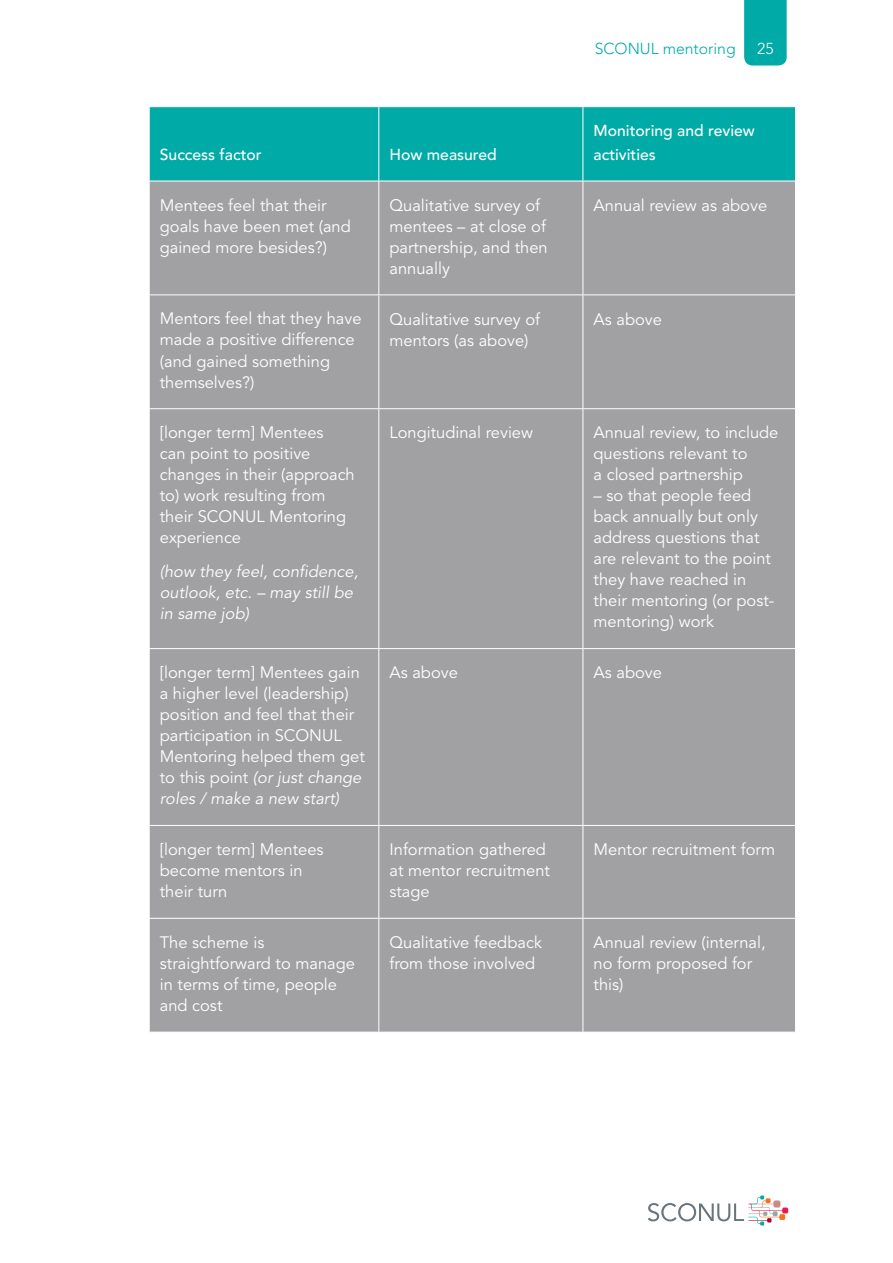
<style>
.page{position:relative;width:893px;height:1263px;background:#fff}
.page>*{position:absolute;margin:0;border:0;box-sizing:border-box;transform-origin:0 0}
.t1{font:16.5px/21px "Avenir";color:#fff}
.t2{font:italic 16.5px/21px "Avenir";color:#fff}
.t3{font:500 15.75px/24px "Avenir";color:#fff}
.t4{font:300 15.75px "Avenir";color:#00aaa6}
.t5{font:300 15.75px "Avenir";color:#fff}
.s1{font-style:italic}
</style>
<div class="page">
<div style="left:744px;top:0;width:43px;height:65px;background:#00aaa6"></div>
<svg style="left:648px;top:1195px;width:140px;height:30px"></svg>
<div style="left:150px;top:107px;width:645px;height:74px;background:#00aaa6"></div>
<div style="left:150px;top:182px;width:645px;height:850px;background:#a1a1a4"></div>
<hr style="left:149px;top:294px;width:230px;height:1px;background:#fff">
<hr style="left:379px;top:294px;width:204px;height:1px;background:#fff">
<hr style="left:583px;top:294px;width:213px;height:1px;background:#fff">
<hr style="left:149px;top:408px;width:230px;height:1px;background:#fff">
<hr style="left:379px;top:408px;width:204px;height:1px;background:#fff">
<hr style="left:583px;top:408px;width:213px;height:1px;background:#fff">
<hr style="left:149px;top:648px;width:230px;height:1px;background:#fff">
<hr style="left:379px;top:648px;width:204px;height:1px;background:#fff">
<hr style="left:583px;top:648px;width:213px;height:1px;background:#fff">
<hr style="left:149px;top:825px;width:230px;height:1px;background:#fff">
<hr style="left:379px;top:825px;width:204px;height:1px;background:#fff">
<hr style="left:583px;top:825px;width:213px;height:1px;background:#fff">
<hr style="left:149px;top:918px;width:230px;height:1px;background:#fff">
<hr style="left:379px;top:918px;width:204px;height:1px;background:#fff">
<hr style="left:583px;top:918px;width:213px;height:1px;background:#fff">
<hr style="left:378px;top:181px;width:1px;height:113px;background:#fff">
<hr style="left:583px;top:181px;width:1px;height:113px;background:#fff">
<hr style="left:378px;top:107px;width:1px;height:74px;background:#fff">
<hr style="left:583px;top:107px;width:1px;height:74px;background:#fff">
<hr style="left:378px;top:295px;width:1px;height:113px;background:#fff">
<hr style="left:583px;top:295px;width:1px;height:113px;background:#fff">
<hr style="left:378px;top:409px;width:1px;height:239px;background:#fff">
<hr style="left:583px;top:409px;width:1px;height:239px;background:#fff">
<hr style="left:378px;top:649px;width:1px;height:176px;background:#fff">
<hr style="left:583px;top:649px;width:1px;height:176px;background:#fff">
<hr style="left:378px;top:826px;width:1px;height:92px;background:#fff">
<hr style="left:583px;top:826px;width:1px;height:92px;background:#fff">
<hr style="left:378px;top:919px;width:1px;height:113px;background:#fff">
<hr style="left:583px;top:919px;width:1px;height:113px;background:#fff">
<p class="t3" style="left:160px;top:143px;width:103px">Success factor</p>
<p class="t3" style="left:389px;top:143px;width:109px">How measured</p>
<p class="t4" style="left:595px;top:40px;width:142px">SCONUL mentoring</p>
<p class="t5" style="left:757px;top:40px;width:18px">25</p>
<p class="t3" style="left:594px;top:119px;width:163px">Monitoring and review activities</p>
<p class="t1" style="left:160px;top:195px;width:193px">Mentees feel that their goals have been met (and gained more besides?)</p>
<p class="t1" style="left:389px;top:195px;width:160px">Qualitative survey of mentees – at close of partnership, and then annually</p>
<p class="t1" style="left:594px;top:195px;width:175px">Annual review as above</p>
<p class="t1" style="left:160px;top:309px;width:203px">Mentors feel that they have made a positive difference (and gained something themselves?)</p>
<p class="t1" style="left:389px;top:309px;width:152px">Qualitative survey of mentors (as above)</p>
<p class="t1" style="left:594px;top:309px;width:70px">As above</p>
<p class="t1" style="left:160px;top:423px;width:196px">[longer term] Mentees<br>can point to positive changes in their (approach to) work resulting from their SCONUL Mentoring experience</p>
<p class="t2" style="left:160px;top:561px;width:200px">(how they feel, confidence, outlook, etc. – may still be in same job)</p>
<p class="t1" style="left:389px;top:423px;width:145px">Longitudinal review</p>
<p class="t1" style="left:594px;top:423px;width:186px">Annual review, to include questions relevant to<br>a closed partnership</p>
<p class="t1" style="left:594px;top:486px;width:182px">– so that people feed back annually but only address questions that are relevant to the point they have reached in their mentoring (or post&shy;mentoring) work</p>
<p class="t1" style="left:160px;top:662px;width:207px">[longer term] Mentees gain a higher level (leadership) position and feel that their participation in SCONUL<br>Mentoring helped them get to this point <span class="s1">(or just change roles / make a new start)</span></p>
<p class="t1" style="left:389px;top:663px;width:70px">As above</p>
<p class="t1" style="left:594px;top:663px;width:70px">As above</p>
<p class="t1" style="left:160px;top:839px;width:165px">[longer term] Mentees become mentors in their turn</p>
<p class="t1" style="left:389px;top:839px;width:162px">Information gathered at mentor recruitment stage</p>
<p class="t1" style="left:594px;top:839px;width:183px">Mentor recruitment form</p>
<p class="t1" style="left:160px;top:932px;width:197px">The scheme is straightforward to manage in terms of time, people and cost</p>
<p class="t1" style="left:389px;top:932px;width:154px">Qualitative feedback from those involved</p>
<p class="t1" style="left:594px;top:932px;width:174px">Annual review (internal, no form proposed for this)</p>
</div>
